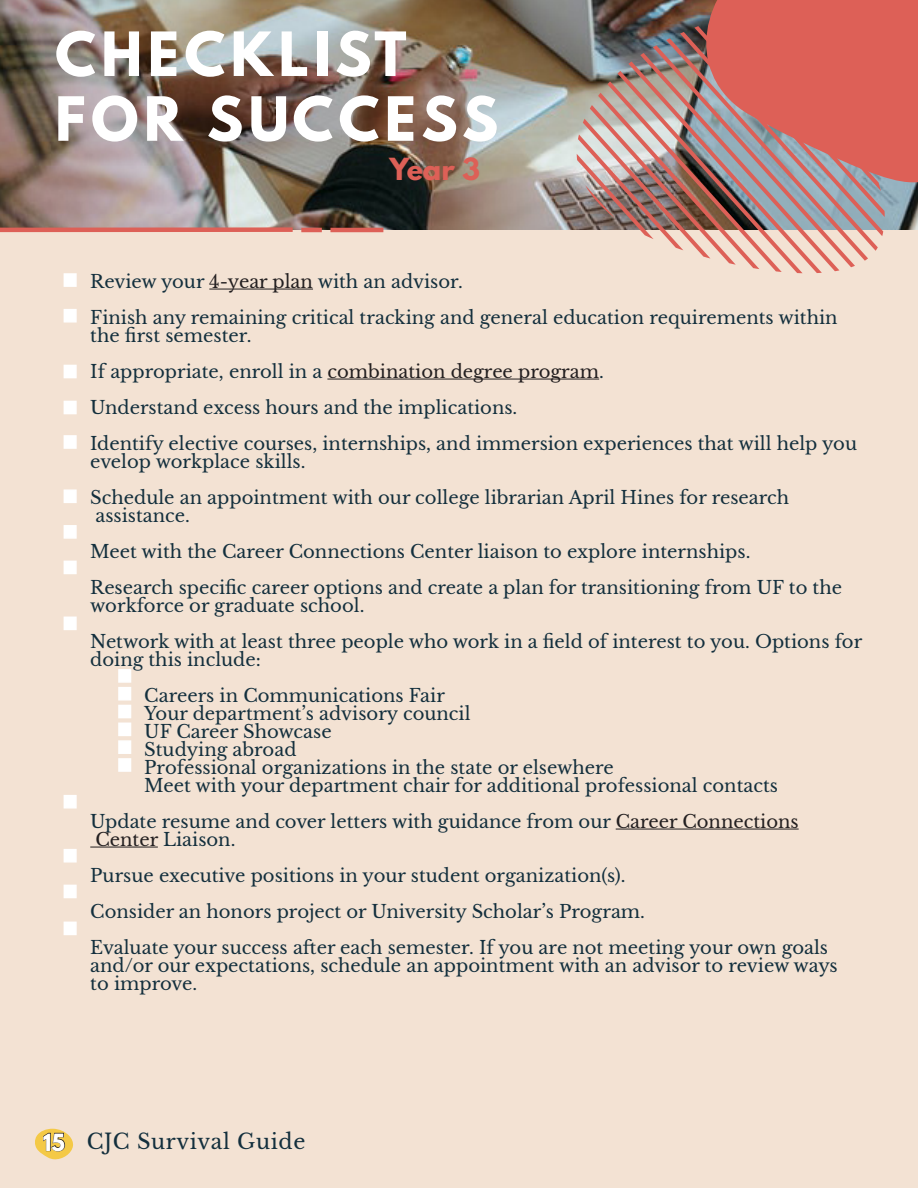
<style>
.page{position:relative;width:918px;height:1188px;background:#f3e2d3}
.page>*{position:absolute;margin:0;border:0;box-sizing:border-box;transform-origin:0 0}
.t1{font:700 54px/64.8px "League Spartan";letter-spacing:.1em;color:#fff}
.t2{font:700 27px "League Spartan";color:#dd6057}
.t3{font:21px "Libre Baskerville";letter-spacing:.03em;color:#132f3d}
.t4{font:18px/18px "Libre Baskerville";color:#132f3d}
.s1{color:#231f20}
.s2{font-family:"League Spartan";font-weight:700;color:#231f20}
</style>
<div class="page">
<div style="left:64px;top:273px;width:13px;height:14px;background:#fff;border:2px solid #fff"></div>
<hr style="left:209px;top:289px;width:104px;height:1px;background:#231f20">
<hr style="left:327px;top:379px;width:272px;height:1px;background:#231f20">
<hr style="left:616px;top:829px;width:183px;height:1px;background:#231f20">
<hr style="left:90px;top:847px;width:68px;height:1px;background:#231f20">
<div style="left:64px;top:309px;width:13px;height:14px;background:#fff;border:2px solid #fff"></div>
<div style="left:64px;top:365px;width:13px;height:13px;background:#fff;border:2px solid #fff"></div>
<div style="left:64px;top:401px;width:13px;height:13px;background:#fff;border:2px solid #fff"></div>
<div style="left:64px;top:435px;width:13px;height:14px;background:#fff;border:2px solid #fff"></div>
<div style="left:64px;top:489px;width:13px;height:14px;background:#fff;border:2px solid #fff"></div>
<div style="left:64px;top:525px;width:13px;height:14px;background:#fff;border:2px solid #fff"></div>
<div style="left:64px;top:561px;width:13px;height:13px;background:#fff;border:2px solid #fff"></div>
<div style="left:64px;top:617px;width:13px;height:13px;background:#fff;border:2px solid #fff"></div>
<div style="left:118px;top:669px;width:13px;height:14px;background:#fff;border:2px solid #fff"></div>
<div style="left:118px;top:687px;width:13px;height:14px;background:#fff;border:2px solid #fff"></div>
<div style="left:118px;top:705px;width:13px;height:13px;background:#fff"></div>
<div style="left:118px;top:723px;width:13px;height:13px;background:#fff"></div>
<div style="left:118px;top:740px;width:13px;height:14px;background:#fff;border:2px solid #fff"></div>
<div style="left:118px;top:758px;width:13px;height:14px;background:#fff"></div>
<div style="left:64px;top:795px;width:13px;height:14px;background:#fff;border:2px solid #fff"></div>
<div style="left:64px;top:849px;width:13px;height:14px;background:#fff;border:2px solid #fff"></div>
<div style="left:64px;top:885px;width:13px;height:13px;background:#fff;border:2px solid #fff"></div>
<div style="left:64px;top:922px;width:13px;height:13px;background:#fff;border:2px solid #fff"></div>
<img style="left:0;top:0;width:577px;height:230px">
<div style="left:0;top:227px;width:293px;height:5px;background:#dd6057"></div>
<hr style="left:330px;top:228px;width:53px;height:4px;background:#dd6057">
<hr style="left:301px;top:228px;width:21px;height:4px;background:#dd6057">
<img style="left:577px;top:0;width:341px;height:273px">
<svg style="left:35px;top:1129px;width:38px;height:31px"></svg>
<p class="t1" style="left:55px;top:21px;width:445px">CHECKLIST<br>FOR SUCCESS</p>
<p class="t2" style="left:389px;top:148px;width:92px">Year 3</p>
<p class="t4" style="left:90px;top:272px;width:374px">Review your <span class="s1">4-year plan</span> with an advisor.</p>
<p class="t4" style="left:90px;top:308px;width:749px">Finish any remaining critical tracking and general education requirements within the first semester.</p>
<p class="t4" style="left:90px;top:362px;width:515px">If appropriate, enroll in a <span class="s1">combination degree program</span>.</p>
<p class="t4" style="left:90px;top:398px;width:429px">Understand excess hours and the implications.</p>
<p class="t4" style="left:90px;top:434px;width:768px">Identify elective courses, internships, and immersion experiences that will help you</p>
<p class="t4" style="left:90px;top:452px;width:217px">evelop workplace skills.</p>
<p class="t4" style="left:90px;top:488px;width:701px">Schedule an appointment with our college librarian April Hines for research</p>
<p class="t4" style="left:95px;top:506px;width:96px">assistance.</p>
<p class="t4" style="left:90px;top:542px;width:662px">Meet with the Career Connections Center liaison to explore internships.</p>
<p class="t4" style="left:90px;top:578px;width:753px">Research specific career options and create a plan for transitioning from UF to the</p>
<p class="t4" style="left:90px;top:596px;width:276px">workforce or graduate school.</p>
<p class="t4" style="left:90px;top:632px;width:773px">Network with at least three people who work in a field of interest to you. Options for</p>
<p class="t4" style="left:90px;top:650px;width:172px">doing this include:</p>
<p class="t4" style="left:144px;top:686px;width:302px">Careers in Communications Fair</p>
<p class="t4" style="left:144px;top:704px;width:328px">Your department’s advisory council</p>
<p class="t4" style="left:144px;top:722px;width:189px">UF Career Showcase</p>
<p class="t4" style="left:144px;top:740px;width:154px">Studying abroad</p>
<p class="t4" style="left:144px;top:758px;width:471px">Professional organizations in the state or elsewhere</p>
<p class="t4" style="left:144px;top:776px;width:635px">Meet with your department chair for additional professional contacts</p>
<p class="t4" style="left:90px;top:812px;width:710px">Update resume and cover letters with guidance from our <span class="s1">Career Connections</span></p>
<p class="t4" style="left:95px;top:830px;width:142px"><span class="s1">Center</span> Liaison.</p>
<p class="t4" style="left:90px;top:866px;width:537px">Pursue executive positions in your student organization(s).</p>
<p class="t4" style="left:90px;top:902px;width:556px">Consider an honors project or University Scholar’s Program.</p>
<p class="t4" style="left:90px;top:938px;width:739px">Evaluate your success after each semester. If you are not meeting your own goals</p>
<p class="t4" style="left:90px;top:956px;width:749px">and/or our expectations, schedule an appointment with an advisor to review ways</p>
<p class="t4" style="left:90px;top:974px;width:108px">to improve.</p>
<p class="t3" style="left:43px;top:1129px;width:264px"><span class="s2">15</span> CJC Survival Guide</p>
</div>
